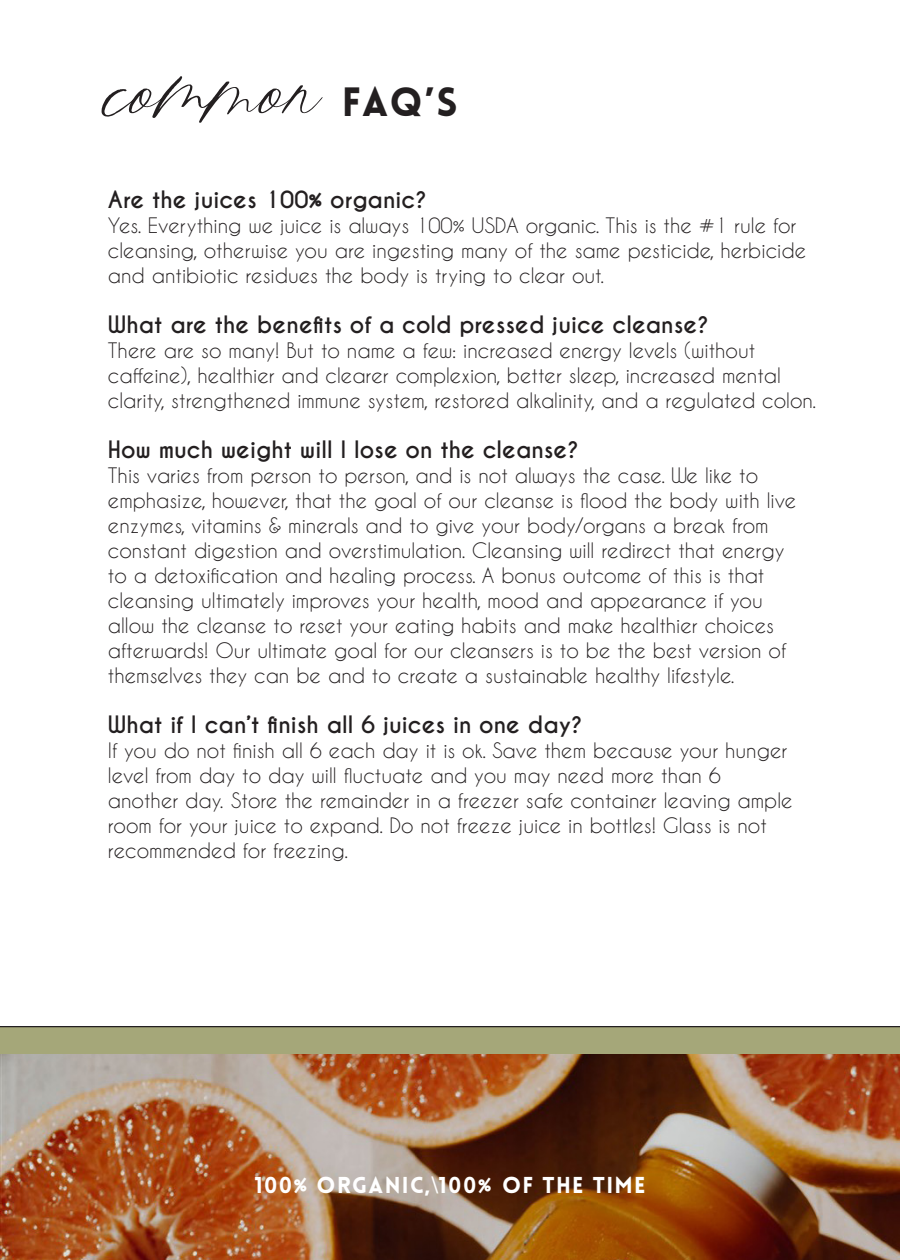
<style>
.page{position:relative;width:900px;height:1260px;background:#fff}
.page>*{position:absolute;margin:0;border:0;box-sizing:border-box;transform-origin:0 0}
.t1{font:127.5px "Francie Script";color:#231f20}
.t2{font:900 40px "Lovelo";color:#231f20}
.t3{font:700 22.5px "Caviar Dreams";color:#231f20}
.t4{font:900 22.5px "Lovelo";letter-spacing:.06em;color:#fff}
.t5{font:20px/25px "Caviar Dreams";color:#231f20}
.s1{font-family:"Caviar Dreams";font-weight:700}
</style>
<div class="page">
<div style="left:0;top:1026px;width:900px;height:234px;background:#a5a779"></div>
<hr style="left:0;top:1026px;width:900px;height:1px;background:#231f20">
<img style="left:0;top:1055px;width:900px;height:205px">
<p class="t1" style="left:108px;top:-8px;width:215px">common</p>
<p class="t2" style="left:342px;top:77px;width:117px">FAQ’S</p>
<p class="t3" style="left:108px;top:186px;width:320px">Are the juices 100% organic?</p>
<p class="t5" style="left:108px;top:213px;width:700px">Yes. Everything we juice is always 100% USDA organic. This is the #1 rule for cleansing, otherwise you are ingesting many of the same pesticide, herbicide and antibiotic residues the body is trying to clear out.</p>
<p class="t3" style="left:108px;top:311px;width:602px">What are the benefits of a cold pressed juice cleanse?</p>
<p class="t5" style="left:108px;top:338px;width:710px">There are so many! But to name a few: increased energy levels (without caffeine), healthier and clearer complexion, better sleep, increased mental clarity, strengthened immune system, restored alkalinity, and a regulated colon.</p>
<p class="t3" style="left:108px;top:436px;width:472px">How much weight will I lose on the cleanse?</p>
<p class="t5" style="left:108px;top:463px;width:690px">This varies from person to person, and is not always the case. We like to emphasize, however, that the goal of our cleanse is flood the body with live enzymes, vitamins &amp; minerals and to give your body/organs a break from constant digestion and overstimulation. Cleansing will redirect that energy to a detoxification and healing process. A bonus outcome of this is that cleansing ultimately improves your health, mood and appearance if you allow the cleanse to reset your eating habits and make healthier choices afterwards! Our ultimate goal for our cleansers is to be the best version of themselves they can be and to create a sustainable healthy lifestyle.</p>
<p class="t3" style="left:108px;top:711px;width:476px">What if I can’t finish all 6 juices in one day?</p>
<p class="t5" style="left:108px;top:738px;width:686px">If you do not finish all 6 each day it is ok. Save them because your hunger level from day to day will fluctuate and you may need more than 6 another day. Store the remainder in a freezer safe container leaving ample room for your juice to expand. Do not freeze juice in bottles! Glass is not recommended for freezing.</p>
<p class="t4" style="left:254px;top:1171px;width:393px">100<span class="s1">%</span> ORGANIC,\100<span class="s1">%</span> OF THE TIME</p>
</div>
